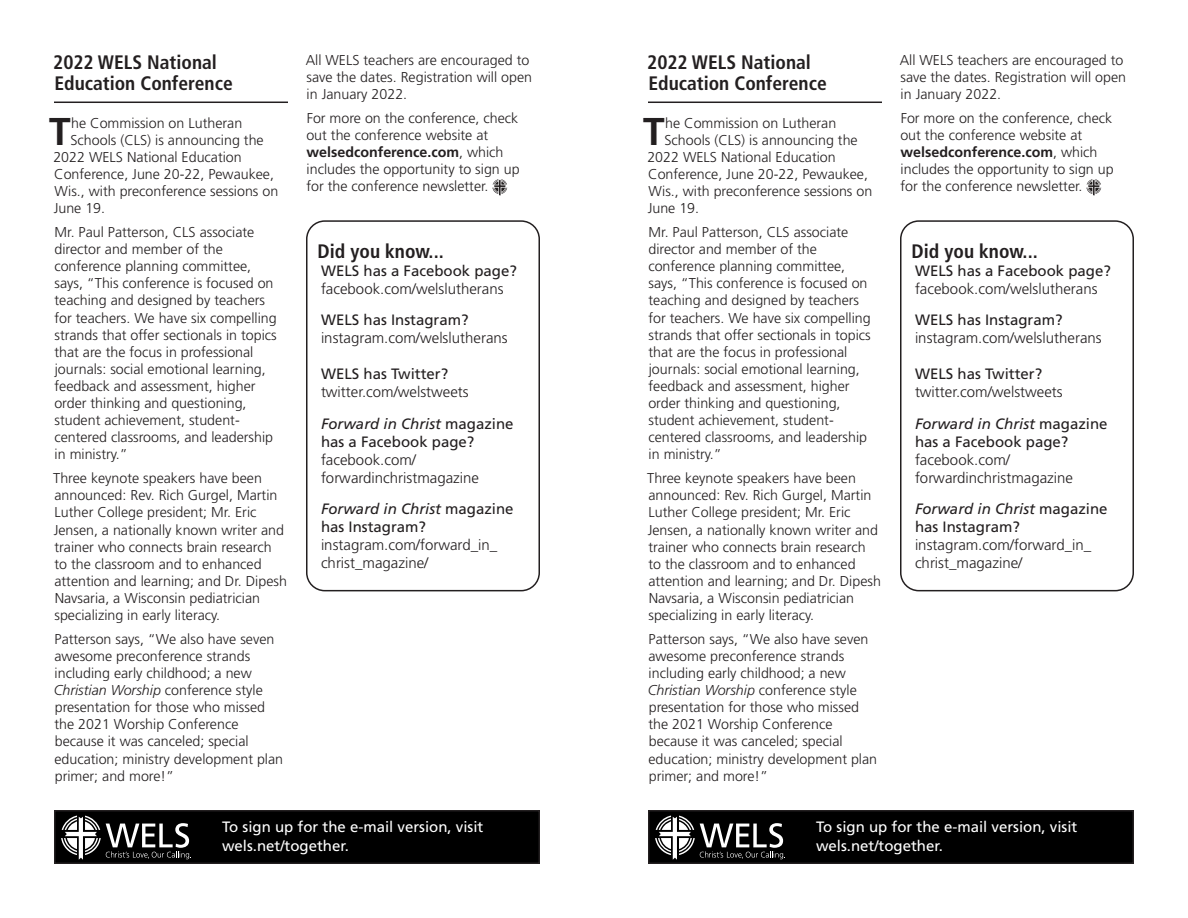
<style>
.page{position:relative;width:1188px;height:918px;background:#fff}
.page>*{position:absolute;margin:0;border:0;box-sizing:border-box;transform-origin:0 0}
.Together_text{font:700 38.7px "Frutiger LT Std";color:#231f20}
.Together_Head{font:700 condensed 19.5px/21px "Frutiger LT Std";color:#231f20}
.Together_text-2{font:300 15px/18px "Frutiger LT Std";color:#231f20}
.Together_text-3{font:15px/18px "Frutiger LT Std";color:#231f20}
.t1{font:15px/18.8px "Frutiger LT Std";color:#fff}
.Together_text-4{font:300 14.25px/17.1px "Frutiger LT Std";color:#231f20}
.s1{font-style:italic}
.s2{font-weight:700}
.s3{font-weight:400}
.s4{font-weight:400;font-style:italic}
</style>
<div class="page">
<div style="left:649px;top:811px;width:484px;height:52px;background:#000"></div>
<div style="left:648px;top:810px;width:486px;height:54px;border:2px solid #231f20"></div>
<svg style="left:655px;top:816px;width:130px;height:44px"></svg>
<div style="left:55px;top:811px;width:484px;height:52px;background:#000"></div>
<div style="left:54px;top:810px;width:486px;height:54px;border:2px solid #231f20"></div>
<svg style="left:61px;top:816px;width:130px;height:44px"></svg>
<div style="left:900px;top:220px;width:234px;height:371px;border:2px solid #231f20;border-radius:18px"></div>
<div style="left:306px;top:220px;width:234px;height:371px;border:2px solid #231f20;border-radius:18px"></div>
<svg style="left:1086px;top:179px;width:15px;height:17px"></svg>
<svg style="left:492px;top:179px;width:15px;height:17px"></svg>
<hr style="left:648px;top:102px;width:234px;height:1px;background:#231f20">
<hr style="left:54px;top:102px;width:234px;height:1px;background:#231f20">
<p class="Together_Head" style="left:53px;top:51px;width:181px">2022 WELS National<br>Education Conference</p>
<p class="Together_text" style="left:49px;top:109px;width:23px">T</p>
<p class="Together_text-4" style="left:71px;top:114px;width:173px">he Commission on Lutheran</p>
<p class="Together_text-4" style="left:70px;top:132px;width:195px">Schools (CLS) is announcing the</p>
<p class="Together_text-4" style="left:53px;top:149px;width:190px">2022 WELS National Education</p>
<p class="Together_text-4" style="left:54px;top:166px;width:221px">Conference, June 20-22, Pewaukee,</p>
<p class="Together_text-4" style="left:54px;top:183px;width:225px">Wis., with preconference sessions on</p>
<p class="Together_text-4" style="left:54px;top:200px;width:53px">June 19.</p>
<p class="Together_text-4" style="left:54px;top:224px;width:224px">Mr. Paul Patterson, CLS associate director and member of the conference planning committee, says, “This conference is focused on teaching and designed by teachers for teachers. We have six compelling strands that offer sectionals in topics that are the focus in professional journals: social emotional learning, feedback and assessment, higher order thinking and questioning, student achievement, student&shy;centered classrooms, and leadership in ministry.”</p>
<p class="Together_text-4" style="left:53px;top:470px;width:235px">Three keynote speakers have been announced: Rev. Rich Gurgel, Martin Luther College president; Mr. Eric Jensen, a nationally known writer and trainer who connects brain research<br>to the classroom and to enhanced attention and learning; and Dr. Dipesh Navsaria, a Wisconsin pediatrician specializing in early literacy.</p>
<p class="Together_text-4" style="left:54px;top:631px;width:231px">Patterson says, “We also have seven awesome preconference strands including early childhood; a new<br><span class="s1">Christian Worship</span> conference style presentation for those who missed the 2021 Worship Conference because it was canceled; special education; ministry development plan primer; and more!”</p>
<p class="Together_text-4" style="left:306px;top:51px;width:228px">All WELS teachers are encouraged to save the dates. Registration will open in January 2022.</p>
<p class="Together_text-4" style="left:306px;top:109px;width:215px">For more on the conference, check out the conference website at <span class="s2">welsedconference.com</span>, which includes the opportunity to sign up for the conference newsletter.</p>
<p class="Together_Head" style="left:318px;top:241px;width:128px">Did you know...</p>
<p class="Together_text-3" style="left:321px;top:262px;width:197px">WELS has a Facebook page?</p>
<p class="Together_text-2" style="left:321px;top:280px;width:184px">facebook.com/welslutherans</p>
<p class="Together_text-2" style="left:321px;top:311px;width:188px"><span class="s3">WELS has Instagram? </span>instagram.com/welslutherans</p>
<p class="Together_text-3" style="left:321px;top:365px;width:129px">WELS has Twitter?</p>
<p class="Together_text-2" style="left:321px;top:383px;width:149px">twitter.com/welstweets</p>
<p class="Together_text-3" style="left:321px;top:415px;width:194px"><span class="s1">Forward in Christ</span> magazine has a Facebook page?</p>
<p class="Together_text-2" style="left:321px;top:451px;width:160px">facebook.com/ forwardinchristmagazine</p>
<p class="Together_text-2" style="left:321px;top:500px;width:194px"><span class="s4">Forward in Christ</span> <span class="s3">magazine has Instagram? </span>instagram.com/forward_in_ christ_magazine/</p>
<p class="t1" style="left:222px;top:818px;width:263px">To sign up for the e-mail version, visit wels.net/together.</p>
<p class="Together_Head" style="left:647px;top:51px;width:181px">2022 WELS National<br>Education Conference</p>
<p class="Together_text" style="left:643px;top:109px;width:23px">T</p>
<p class="Together_text-4" style="left:665px;top:114px;width:173px">he Commission on Lutheran</p>
<p class="Together_text-4" style="left:664px;top:132px;width:195px">Schools (CLS) is announcing the</p>
<p class="Together_text-4" style="left:647px;top:149px;width:190px">2022 WELS National Education</p>
<p class="Together_text-4" style="left:648px;top:166px;width:221px">Conference, June 20-22, Pewaukee,</p>
<p class="Together_text-4" style="left:648px;top:183px;width:225px">Wis., with preconference sessions on</p>
<p class="Together_text-4" style="left:648px;top:200px;width:53px">June 19.</p>
<p class="Together_text-4" style="left:648px;top:224px;width:224px">Mr. Paul Patterson, CLS associate director and member of the conference planning committee, says, “This conference is focused on teaching and designed by teachers for teachers. We have six compelling strands that offer sectionals in topics that are the focus in professional journals: social emotional learning, feedback and assessment, higher order thinking and questioning, student achievement, student&shy;centered classrooms, and leadership in ministry.”</p>
<p class="Together_text-4" style="left:647px;top:470px;width:235px">Three keynote speakers have been announced: Rev. Rich Gurgel, Martin Luther College president; Mr. Eric Jensen, a nationally known writer and trainer who connects brain research<br>to the classroom and to enhanced attention and learning; and Dr. Dipesh Navsaria, a Wisconsin pediatrician specializing in early literacy.</p>
<p class="Together_text-4" style="left:648px;top:631px;width:231px">Patterson says, “We also have seven awesome preconference strands including early childhood; a new<br><span class="s1">Christian Worship</span> conference style presentation for those who missed the 2021 Worship Conference because it was canceled; special education; ministry development plan primer; and more!”</p>
<p class="Together_text-4" style="left:900px;top:51px;width:228px">All WELS teachers are encouraged to save the dates. Registration will open in January 2022.</p>
<p class="Together_text-4" style="left:900px;top:109px;width:215px">For more on the conference, check out the conference website at <span class="s2">welsedconference.com</span>, which includes the opportunity to sign up for the conference newsletter.</p>
<p class="Together_Head" style="left:912px;top:241px;width:128px">Did you know...</p>
<p class="Together_text-3" style="left:915px;top:262px;width:197px">WELS has a Facebook page?</p>
<p class="Together_text-2" style="left:915px;top:280px;width:184px">facebook.com/welslutherans</p>
<p class="Together_text-2" style="left:915px;top:311px;width:188px"><span class="s3">WELS has Instagram? </span>instagram.com/welslutherans</p>
<p class="Together_text-3" style="left:915px;top:365px;width:129px">WELS has Twitter?</p>
<p class="Together_text-2" style="left:915px;top:383px;width:149px">twitter.com/welstweets</p>
<p class="Together_text-3" style="left:915px;top:415px;width:194px"><span class="s1">Forward in Christ</span> magazine has a Facebook page?</p>
<p class="Together_text-2" style="left:915px;top:451px;width:160px">facebook.com/ forwardinchristmagazine</p>
<p class="Together_text-2" style="left:915px;top:500px;width:194px"><span class="s4">Forward in Christ</span> <span class="s3">magazine has Instagram? </span>instagram.com/forward_in_ christ_magazine/</p>
<p class="t1" style="left:816px;top:818px;width:263px">To sign up for the e-mail version, visit wels.net/together.</p>
</div>
